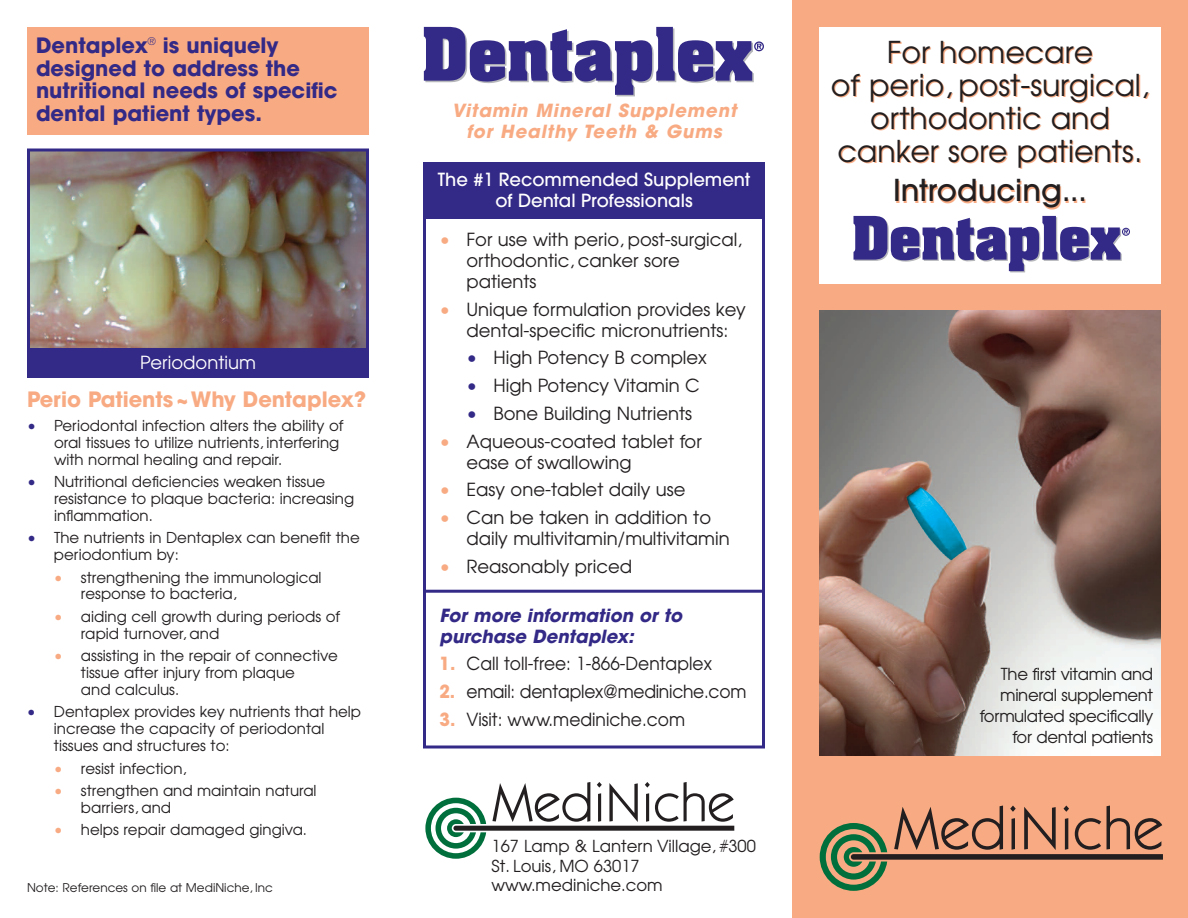
<style>
.page{position:relative;width:1188px;height:918px;background:#fff}
.page>*{position:absolute;margin:0;border:0;box-sizing:border-box;transform-origin:0 0}
.t1{font:30px/33px "Avant Garde";color:#231f20;text-align:center}
.t2{font:500 30px "Avant Garde";color:#231f20}
.t3{font:700 21px/22.5px "Avant Garde";color:#332986}
.t4{font:700 21px "Avant Garde";letter-spacing:-.005em;color:#f8ab83}
.t5{font:18px/21px "Avant Garde";color:#231f20}
.t6{font:18px "Avant Garde";color:#231f20;scale:.95 1}
.t7{font:500 18px/21px "Avant Garde";color:#fff;text-align:center}
.t8{font:italic 700 18px/21px "Avant Garde";letter-spacing:.05em;color:#f8ab83;text-align:center}
.t9{font:italic 700 18px/21px "Avant Garde";color:#332986}
.t10{font:18px "Avant Garde";color:#fff}
.t11{font:16.5px/21px "Avant Garde";letter-spacing:-.02em;color:#231f20;text-align:right}
.t12{font:16.5px/19.5px "Avant Garde";color:#231f20}
.t13{font:15px/17px "Avant Garde";color:#231f20}
.t14{font:12px "Avant Garde";color:#231f20}
.s1{color:#332986}
.s2{color:#f8ab83}
.s3{font-weight:700;color:#f8ab83}
</style>
<div class="page">
<div style="left:792px;top:0;width:396px;height:918px;background:#f8ab83"></div>
<div style="left:819px;top:27px;width:342px;height:257px;background:#fff"></div>
<div style="left:27px;top:27px;width:342px;height:108px;background:#f8ab83"></div>
<svg style="left:854px;top:216px;width:276px;height:56px"></svg>
<svg style="left:424px;top:27px;width:340px;height:69px"></svg>
<img style="left:819px;top:310px;width:342px;height:446px">
<svg style="left:820px;top:806px;width:343px;height:85px"></svg>
<div style="left:423px;top:216px;width:342px;height:532px;border:3px solid #332986"></div>
<svg style="left:425px;top:782px;width:309px;height:77px"></svg>
<div style="left:423px;top:162px;width:342px;height:54px;background:#332986"></div>
<hr style="left:423px;top:590px;width:342px;height:3px;background:#332986">
<img style="left:31px;top:152px;width:334px;height:195px">
<div style="left:27px;top:148px;width:342px;height:203px;border:3px solid #332986"></div>
<div style="left:27px;top:351px;width:342px;height:27px;background:#332986"></div>
<h2 class="t3" style="left:36px;top:37px;width:303px">Dentaplex<sup>®</sup> is uniquely designed to address the nutritional needs of specific dental patient types.</h2>
<p class="t10" style="left:140px;top:353px;width:117px">Periodontium</p>
<h2 class="t4" style="left:27px;top:392px;width:341px">Perio Patients~Why Dentaplex?</h2>
<p class="t13" style="left:54px;top:417px;width:291px;text-indent:-27px"><span class="s1">•</span> Periodontal infection alters the ability of oral tissues to utilize nutrients, interfering with normal healing and repair.</p>
<p class="t13" style="left:54px;top:473px;width:302px;text-indent:-27px"><span class="s1">•</span> Nutritional deficiencies weaken tissue resistance to plaque bacteria: increasing inflammation.</p>
<p class="t13" style="left:54px;top:530px;width:307px;text-indent:-27px"><span class="s1">•</span> The nutrients in Dentaplex can benefit the periodontium by:</p>
<p class="t13" style="left:81px;top:569px;width:242px;text-indent:-27px"><span class="s2">•</span> strengthening the immunological response to bacteria,</p>
<p class="t13" style="left:81px;top:608px;width:261px;text-indent:-27px"><span class="s2">•</span> aiding cell growth during periods of rapid turnover, and</p>
<p class="t13" style="left:81px;top:647px;width:258px;text-indent:-27px"><span class="s2">•</span> assisting in the repair of connective tissue after injury from plaque<br>and calculus.</p>
<p class="t13" style="left:54px;top:704px;width:309px;text-indent:-27px"><span class="s1">•</span> Dentaplex provides key nutrients that help increase the capacity of periodontal tissues and structures to:</p>
<p class="t13" style="left:54px;top:760px;width:134px"><span class="s2">•</span> resist infection,</p>
<p class="t13" style="left:81px;top:782px;width:237px;text-indent:-27px"><span class="s2">•</span> strengthen and maintain natural barriers, and</p>
<p class="t13" style="left:54px;top:822px;width:255px"><span class="s2">•</span> helps repair damaged gingiva.</p>
<p class="t14" style="left:27px;top:881px;width:248px">Note: References on file at MediNiche, Inc</p>
<p class="t8" style="left:452px;top:103px;width:286px">Vitamin Mineral Supplement for Healthy Teeth &amp; Gums</p>
<p class="t7" style="left:438px;top:171px;width:314px">The #1 Recommended Supplement of Dental Professionals</p>
<p class="t5" style="left:466px;top:229px;width:277px;text-indent:-27px"><span class="s2">•</span> For use with perio, post-surgical, orthodontic, canker sore patients</p>
<p class="t5" style="left:440px;top:299px;width:308px;text-align:center"><span class="s2">•</span> Unique formulation provides key dental-specific micronutrients:</p>
<p class="t5" style="left:466px;top:348px;width:242px"><span class="s1">•</span> High Potency B complex</p>
<p class="t5" style="left:466px;top:375px;width:235px"><span class="s1">•</span> High Potency Vitamin C</p>
<p class="t5" style="left:466px;top:403px;width:227px"><span class="s1">•</span> Bone Building Nutrients</p>
<p class="t5" style="left:466px;top:431px;width:237px;text-indent:-27px"><span class="s2">•</span> Aqueous-coated tablet for ease of swallowing</p>
<p class="t5" style="left:440px;top:480px;width:248px"><span class="s2">•</span> Easy one-tablet daily use</p>
<p class="t5" style="left:467px;top:507px;width:265px;text-indent:-27px"><span class="s2">•</span> Can be taken in addition to daily multivitamin/multivitamin</p>
<p class="t5" style="left:440px;top:556px;width:194px"><span class="s2">•</span> Reasonably priced</p>
<p class="t9" style="left:440px;top:607px;width:244px">For more information or to purchase Dentaplex:</p>
<p class="t6" style="left:440px;top:654px;width:288px"><span class="s3">1.</span> Call toll-free: 1-866-Dentaplex</p>
<p class="t6" style="left:440px;top:681px;width:325px"><span class="s3">2.</span> email: dentaplex@mediniche.com</p>
<p class="t6" style="left:440px;top:709px;width:260px"><span class="s3">3.</span> Visit: www.mediniche.com</p>
<p class="t12" style="left:492px;top:837px;width:266px">167 Lamp &amp; Lantern Village, #300<br>St. Louis, MO 63017 www.mediniche.com</p>
<h1 class="t1" style="left:831px;top:36px;width:320px">For homecare<br>of perio, post-surgical, orthodontic and canker sore patients.</h1>
<h1 class="t2" style="left:893px;top:179px;width:195px">Introducing...</h1>
<p class="t11" style="left:980px;top:664px;width:175px">The first vitamin and mineral supplement formulated specifically for dental patients</p>
</div>
